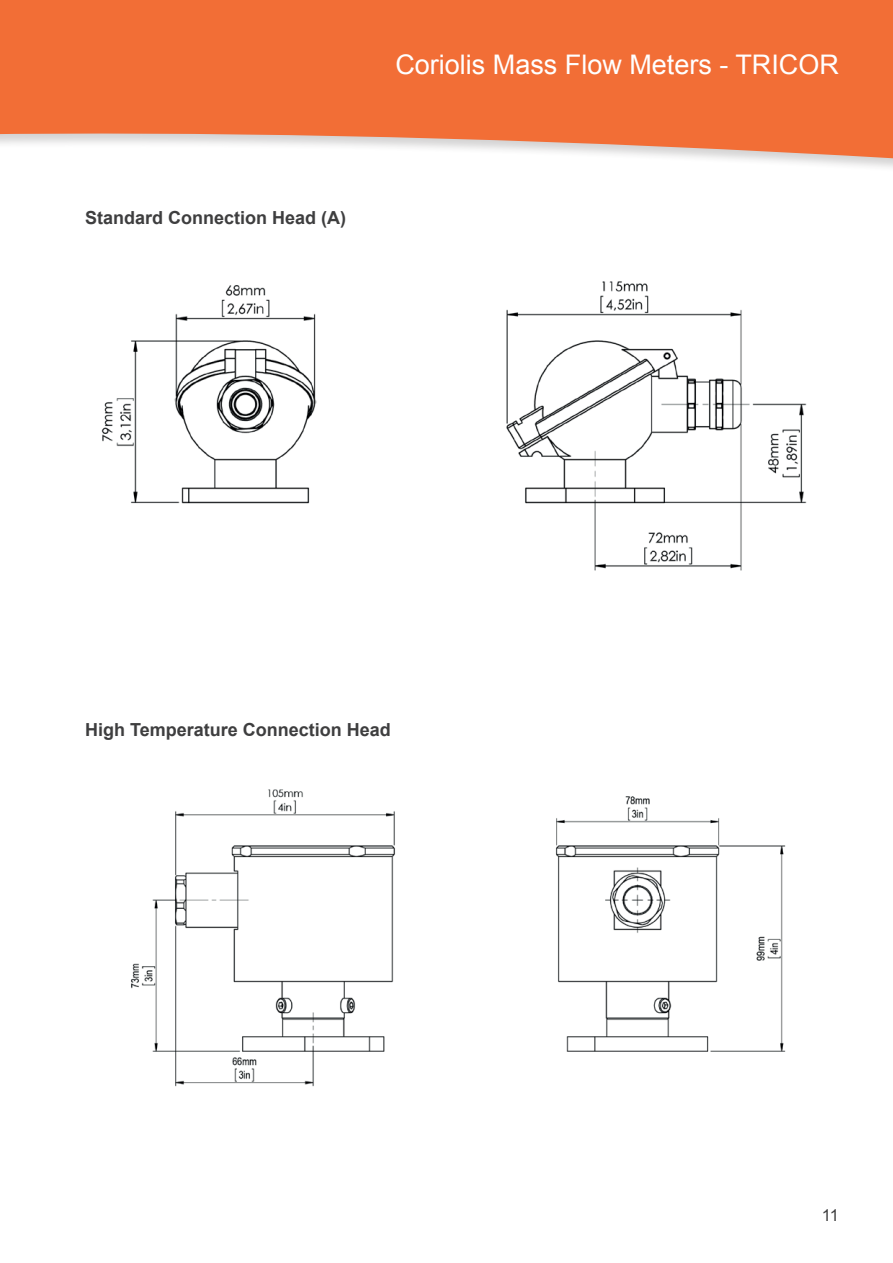
<style>
.page{position:relative;width:893px;height:1263px;background:#fff}
.page>*{position:absolute;margin:0;border:0;box-sizing:border-box;transform-origin:0 0}
.t1{font:27px "Arial";color:#fff}
.t2{font:700 18px "Arial";color:#3e3e3f}
.t3{font:16.5px "Arial";color:#3e3e3f}
</style>
<div class="page">
<svg style="left:0;top:0;width:893px;height:168px;background:#f28354"></svg>
<img style="left:131px;top:789px;width:655px;height:298px">
<img style="left:101px;top:281px;width:706px;height:290px">
<h1 class="t1" style="left:395px;top:46px;width:445px">Coriolis Mass Flow Meters - TRICOR</h1>
<p class="t2" style="left:85px;top:205px;width:263px">Standard Connection Head (A)</p>
<p class="t2" style="left:85px;top:718px;width:307px">High Temperature Connection Head</p>
<p class="t3" style="left:822px;top:1204px;width:19px">11</p>
</div>
